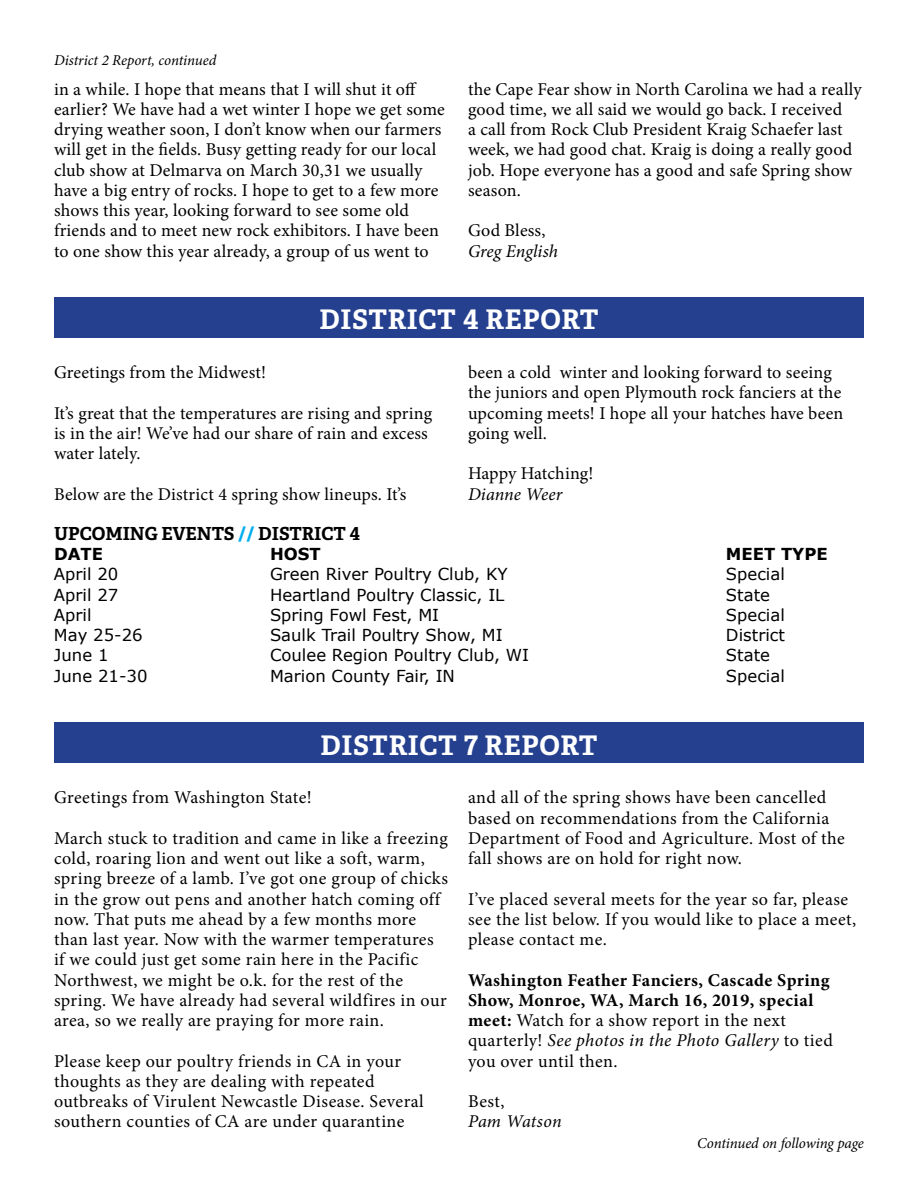
<style>
.page{position:relative;width:918px;height:1188px;background:#fff}
.page>*{position:absolute;margin:0;border:0;box-sizing:border-box;transform-origin:0 0}
.t1{font:700 27px "Adelle PE";letter-spacing:.025em;color:#fff}
.t2{font:18px/20.2px "Minion Pro";letter-spacing:.015em;color:#000}
.t3{font:700 18px/20.2px "Minion Pro";letter-spacing:.025em;color:#000}
.t4{font:italic 18px "Minion Pro";color:#000}
.t5{font:700 18px "Adelle PE";color:#000}
.t6{font:16.5px "Verdana";color:#000}
.t7{font:700 16.5px "Verdana";color:#000}
.t8{font:italic 15px "Minion Pro";letter-spacing:-.01em;color:#000}
.s1{color:#00aeef}
.s2{font-weight:400}
.s3{font-weight:400;font-style:italic}
</style>
<div class="page">
<div style="left:54px;top:722px;width:810px;height:41px;background:#25408f"></div>
<div style="left:54px;top:297px;width:810px;height:41px;background:#25408f"></div>
<p class="t8" style="left:54px;top:50px;width:164px">District 2 Report, continued</p>
<p class="t2" style="left:54px;top:79px;width:392px">in a while. I hope that means that I will shut it off earlier? We have had a wet winter I hope we get some drying weather soon, I don’t know when our farmers will get in the fields. Busy getting ready for our local club show at Delmarva on March 30,31 we usually have a big entry of rocks. I hope to get to a few more shows this year, looking forward to see some old friends and to meet new rock exhibitors. I have been to one show this year already, a group of us went to</p>
<p class="t2" style="left:468px;top:79px;width:395px">the Cape Fear show in North Carolina we had a really good time, we all said we would go back. I received<br>a call from Rock Club President Kraig Schaefer last week, we had good chat. Kraig is doing a really good job. Hope everyone has a good and safe Spring show season.</p>
<p class="t2" style="left:468px;top:220px;width:79px">God Bless,</p>
<p class="t4" style="left:468px;top:238px;width:91px">Greg English</p>
<h1 class="t1" style="left:320px;top:300px;width:280px">DISTRICT 4 REPORT</h1>
<p class="t2" style="left:468px;top:362px;width:377px">been a cold winter and looking forward to seeing the juniors and open Plymouth rock fanciers at the upcoming meets! I hope all your hatches have been going well.</p>
<p class="t2" style="left:468px;top:463px;width:127px">Happy Hatching!</p>
<p class="t4" style="left:468px;top:481px;width:96px">Dianne Weer</p>
<p class="t2" style="left:54px;top:362px;width:214px">Greetings from the Midwest!</p>
<p class="t2" style="left:54px;top:403px;width:380px">It’s great that the temperatures are rising and spring is in the air! We’ve had our share of rain and excess water lately.</p>
<p class="t2" style="left:54px;top:484px;width:354px">Below are the District 4 spring show lineups. It’s</p>
<p class="t5" style="left:54px;top:521px;width:308px">UPCOMING EVENTS <span class="s1">//</span> DISTRICT 4</p>
<p class="t7" style="left:54px;top:544px;width:51px">DATE</p>
<p class="t7" style="left:270px;top:544px;width:52px">HOST</p>
<p class="t7" style="left:726px;top:544px;width:103px">MEET TYPE</p>
<p class="t6" style="left:54px;top:564px;width:66px">April 20</p>
<p class="t6" style="left:270px;top:564px;width:239px">Green River Poultry Club, KY</p>
<p class="t6" style="left:726px;top:564px;width:60px">Special</p>
<p class="t6" style="left:54px;top:584px;width:66px">April 27</p>
<p class="t6" style="left:270px;top:584px;width:236px">Heartland Poultry Classic, IL</p>
<p class="t6" style="left:726px;top:584px;width:46px">State</p>
<p class="t6" style="left:54px;top:604px;width:39px">April</p>
<p class="t6" style="left:270px;top:604px;width:171px">Spring Fowl Fest, MI</p>
<p class="t6" style="left:726px;top:604px;width:60px">Special</p>
<p class="t6" style="left:54px;top:625px;width:90px">May 25-26</p>
<p class="t6" style="left:270px;top:625px;width:234px">Saulk Trail Poultry Show, MI</p>
<p class="t6" style="left:726px;top:625px;width:61px">District</p>
<p class="t6" style="left:54px;top:645px;width:56px">June 1</p>
<p class="t6" style="left:270px;top:645px;width:261px">Coulee Region Poultry Club, WI</p>
<p class="t6" style="left:726px;top:645px;width:46px">State</p>
<p class="t6" style="left:54px;top:665px;width:95px">June 21-30</p>
<p class="t6" style="left:270px;top:665px;width:186px">Marion County Fair, IN</p>
<p class="t6" style="left:726px;top:665px;width:60px">Special</p>
<h1 class="t1" style="left:320px;top:726px;width:279px">DISTRICT 7 REPORT</h1>
<p class="t2" style="left:54px;top:787px;width:259px">Greetings from Washington State!</p>
<p class="t2" style="left:54px;top:828px;width:395px">March stuck to tradition and came in like a freezing cold, roaring lion and went out like a soft, warm, spring breeze of a lamb. I’ve got one group of chicks in the grow out pens and another hatch coming off now. That puts me ahead by a few months more than last year. Now with the warmer temperatures if we could just get some rain here in the Pacific Northwest, we might be o.k. for the rest of the spring. We have already had several wildfires in our area, so we really are praying for more rain.</p>
<p class="t2" style="left:54px;top:1051px;width:371px">Please keep our poultry friends in CA in your thoughts as they are dealing with repeated outbreaks of Virulent Newcastle Disease. Several southern counties of CA are under quarantine</p>
<p class="t2" style="left:468px;top:787px;width:378px">and all of the spring shows have been cancelled based on recommendations from the California Department of Food and Agriculture. Most of the fall shows are on hold for right now.</p>
<p class="t2" style="left:468px;top:889px;width:390px">I’ve placed several meets for the year so far, please see the list below. If you would like to place a meet, please contact me.</p>
<p class="t3" style="left:468px;top:969px;width:366px">Washington Feather Fanciers, Cascade Spring Show, Monroe, WA, March 16, 2019, special meet: <span class="s2">Watch for a show report in the next quarterly!</span> <span class="s3">See photos in the Photo Gallery</span> <span class="s2">to tied you over until then.</span></p>
<p class="t2" style="left:468px;top:1091px;width:38px">Best,</p>
<p class="t4" style="left:468px;top:1109px;width:95px">Pam Watson</p>
<p class="t8" style="left:697px;top:1132px;width:168px">Continued on following page</p>
</div>
